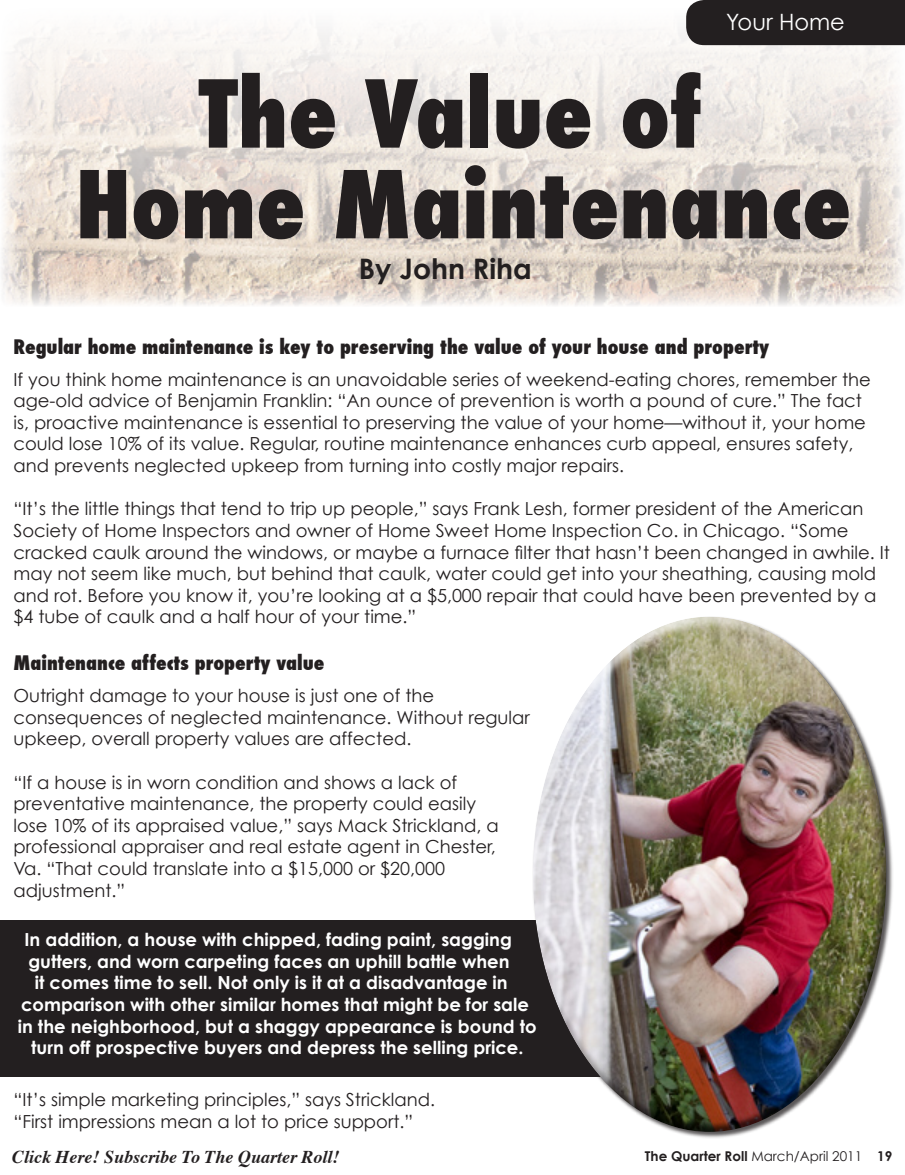
<style>
.page{position:relative;width:905px;height:1175px;background:#fff}
.page>*{position:absolute;margin:0;border:0;box-sizing:border-box;transform-origin:0 0}
.t1{font:800 condensed 90.6px "Futura";color:#231f20}
.t2{font:700 28.2px "Century Gothic";color:#231f20}
.t3{font:22.5px "Century Gothic";color:#fff}
.t4{font:800 condensed 19.5px "Futura";color:#231f20}
.t5{font:18px/21.6px "Century Gothic";color:#231f20}
.t6{font:700 18px "Century Gothic";color:#fff}
.t7{font:italic 700 18px "Times";color:#231f20}
.t8{font:700 13.5px "Century Gothic";color:#231f20}
.s1{font-weight:400}
</style>
<div class="page">
<div style="left:0;top:920px;width:601px;height:156px;background:#231f20"></div>
<img style="left:1px;top:27px;width:903px;height:279px">
<div style="left:686px;top:0;width:218px;height:45px;background:#231f20"></div>
<div style="left:522px;top:608px;width:372px;height:531px;background:#231f20;opacity:.75"></div>
<p class="t3" style="left:726px;top:8px;width:120px">Your Home</p>
<p class="t1" style="left:199px;top:52px;width:504px">The Value of</p>
<p class="t1" style="left:76px;top:143px;width:777px">Home Maintenance</p>
<p class="t2" style="left:359px;top:251px;width:174px">By John Riha</p>
<p class="t4" style="left:14px;top:333px;width:757px">Regular home maintenance is key to preserving the value of your house and property</p>
<p class="t5" style="left:14px;top:368px;width:858px">If you think home maintenance is an unavoidable series of weekend-eating chores, remember the age-old advice of Benjamin Franklin: “An ounce of prevention is worth a pound of cure.” The fact is, proactive maintenance is essential to preserving the value of your home—without it, your home could lose 10% of its value. Regular, routine maintenance enhances curb appeal, ensures safety, and prevents neglected upkeep from turning into costly major repairs.</p>
<p class="t5" style="left:14px;top:498px;width:877px">“It’s the little things that tend to trip up people,” says Frank Lesh, former president of the American Society of Home Inspectors and owner of Home Sweet Home Inspection Co. in Chicago. “Some cracked caulk around the windows, or maybe a furnace filter that hasn’t been changed in awhile. It may not seem like much, but behind that caulk, water could get into your sheathing, causing mold and rot. Before you know it, you’re looking at a $5,000 repair that could have been prevented by a $4 tube of caulk and a half hour of your time.”</p>
<p class="t4" style="left:14px;top:649px;width:312px">Maintenance affects property value</p>
<p class="t5" style="left:14px;top:684px;width:517px">Outright damage to your house is just one of the consequences of neglected maintenance. Without regular upkeep, overall property values are affected.</p>
<p class="t5" style="left:14px;top:771px;width:487px">“If a house is in worn condition and shows a lack of preventative maintenance, the property could easily lose 10% of its appraised value,” says Mack Strickland, a professional appraiser and real estate agent in Chester, Va. “That could translate into a $15,000 or $20,000 adjustment.”</p>
<p class="t6" style="left:25px;top:928px;width:489px">In addition, a house with chipped, fading paint, sagging</p>
<p class="t6" style="left:28px;top:949px;width:482px">gutters, and worn carpeting faces an uphill battle when</p>
<p class="t6" style="left:35px;top:971px;width:474px">it comes time to sell. Not only is it at a disadvantage in</p>
<p class="t6" style="left:21px;top:993px;width:509px">comparison with other similar homes that might be for sale</p>
<p class="t6" style="left:18px;top:1014px;width:520px">in the neighborhood, but a shaggy appearance is bound to</p>
<p class="t6" style="left:31px;top:1036px;width:494px">turn off prospective buyers and depress the selling price.</p>
<p class="t5" style="left:14px;top:1088px;width:423px">“It’s simple marketing principles,” says Strickland.</p>
<p class="t5" style="left:14px;top:1110px;width:401px">“First impressions mean a lot to price support.”</p>
<p class="t7" style="left:12px;top:1140px;width:329px">Click Here! Subscribe To The Quarter Roll!</p>
<p class="t8" style="left:645px;top:1148px;width:249px">The Quarter Roll <span class="s1">March/April 2011</span> 19</p>
</div>
